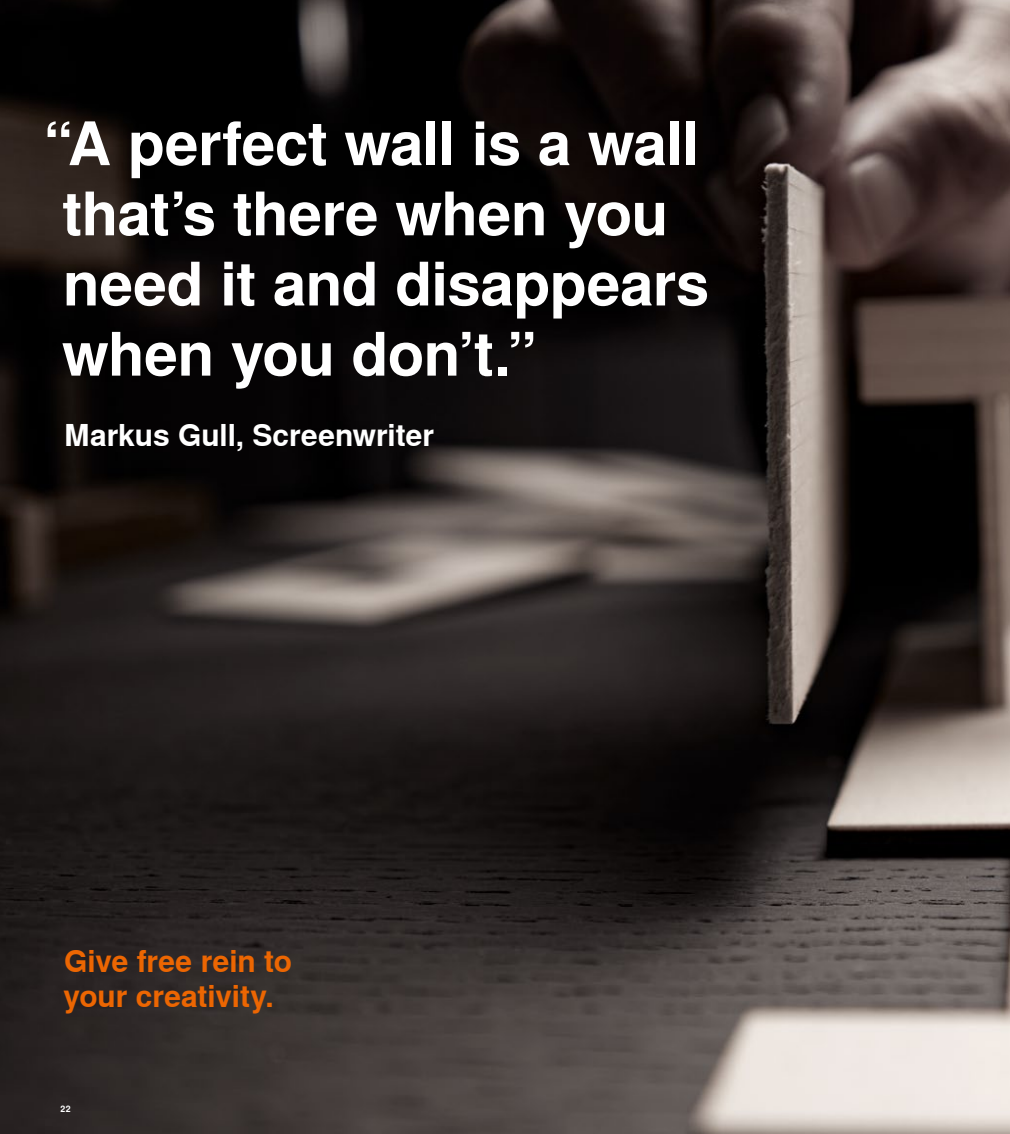
<style>
.page{position:relative;width:1010px;height:1134px;background:#fff}
.page>*{position:absolute;margin:0;border:0;box-sizing:border-box;transform-origin:0 0}
._48_Title_A4_White_Bold{font:700 60px/70.1px "Nimbus Sans Global";letter-spacing:-.01em;color:#fff}
._24_Subhead_A4_Orange_Bold{font:700 30px/35.1px "Nimbus Sans Global";letter-spacing:-.005em;color:#ec6602}
._24_Subhead_A4_White_Bold{font:700 30px "Nimbus Sans Global";letter-spacing:-.005em;color:#fff}
.t1{font:700 8.75px "Nimbus Sans Global";color:#fff}
</style>
<div class="page">
<img style="left:0;top:0;width:1010px;height:1134px">
<p class="_48_Title_A4_White_Bold" style="left:62px;top:109px;width:649px;text-indent:-19px">“A perfect wall is a wall that’s there when you need it and disappears when you don’t.”</p>
<p class="_24_Subhead_A4_White_Bold" style="left:64px;top:418px;width:371px">Markus Gull, Screenwriter</p>
<p class="_24_Subhead_A4_Orange_Bold" style="left:64px;top:944px;width:230px">Give free rein to your creativity.</p>
<p class="t1" style="left:61px;top:1104px;width:11px">22</p>
</div>
